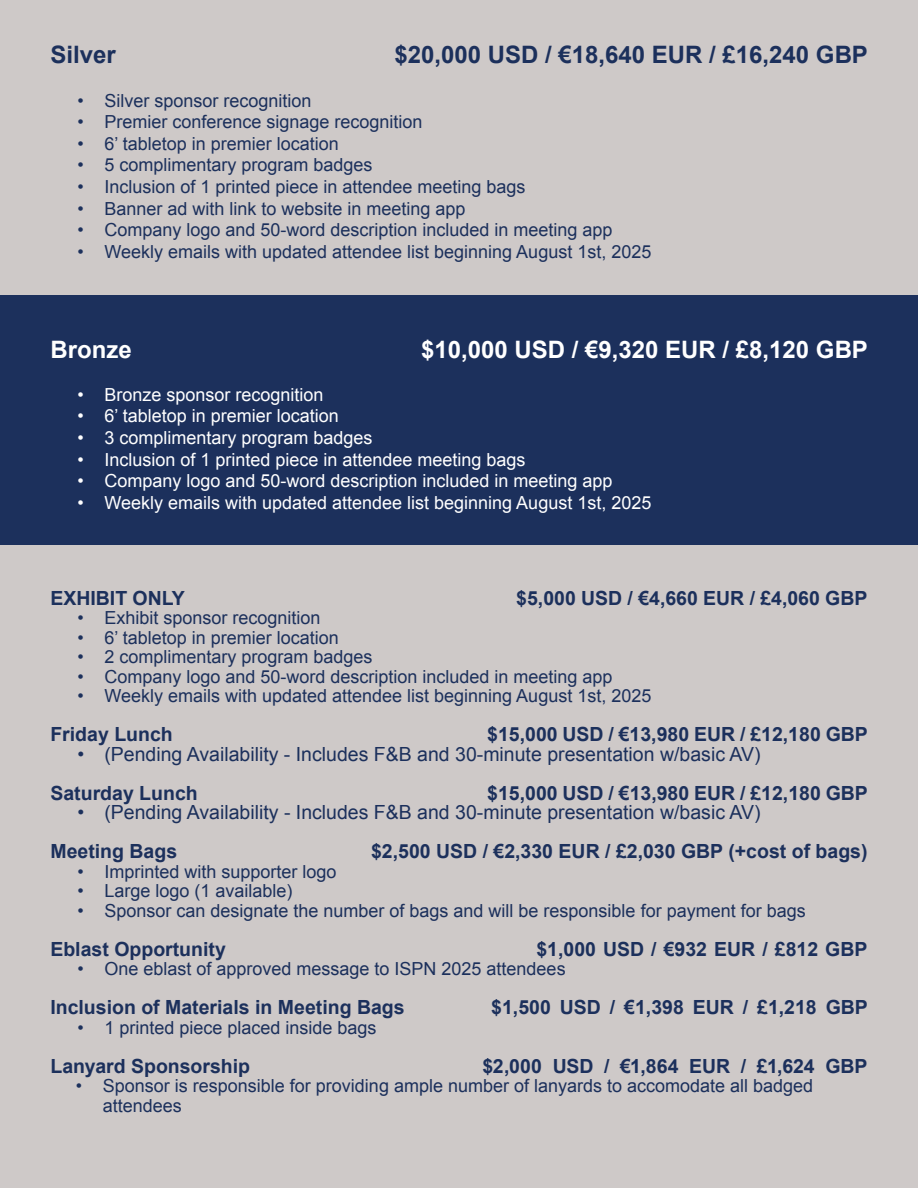
<style>
.page{position:relative;width:918px;height:1188px;background:#fff}
.page>*{position:absolute;margin:0;border:0;box-sizing:border-box;transform-origin:0 0}
.t1{font:700 24px "Arial";color:#1c305c}
.t2{font:700 24px "Arial";color:#fff}
.t3{font:700 19.5px "Arial";color:#1c305c}
.t4{font:19.5px "Arial";color:#1c305c}
.t5{font:18px/19.5px "Arial";color:#1c305c}
.t6{font:18px "Arial";color:#fff}
</style>
<div class="page">
<div style="left:0;top:0;width:918px;height:295px;background:#cec9c8"></div>
<div style="left:0;top:295px;width:918px;height:250px;background:#1c305c"></div>
<div style="left:0;top:545px;width:918px;height:643px;background:#cec9c8"></div>
<h1 class="t1" style="left:50px;top:39px;width:67px">Silver</h1>
<h1 class="t1" style="left:394px;top:39px;width:475px">$20,000 USD / €18,640 EUR / £16,240 GBP</h1>
<p class="t5" style="left:77px;top:91px;width:236px">• Silver sponsor recognition</p>
<p class="t5" style="left:77px;top:112px;width:347px">• Premier conference signage recognition</p>
<p class="t5" style="left:77px;top:134px;width:263px">• 6’ tabletop in premier location</p>
<p class="t5" style="left:77px;top:155px;width:297px">• 5 complimentary program badges</p>
<p class="t5" style="left:77px;top:177px;width:450px">• Inclusion of 1 printed piece in attendee meeting bags</p>
<p class="t5" style="left:77px;top:199px;width:390px">• Banner ad with link to website in meeting app</p>
<p class="t5" style="left:77px;top:220px;width:537px">• Company logo and 50-word description included in meeting app</p>
<p class="t5" style="left:77px;top:242px;width:576px">• Weekly emails with updated attendee list beginning August 1st, 2025</p>
<h1 class="t2" style="left:50px;top:333px;width:83px">Bronze</h1>
<h1 class="t2" style="left:421px;top:333px;width:448px">$10,000 USD / €9,320 EUR / £8,120 GBP</h1>
<p class="t6" style="left:77px;top:383px;width:248px">• Bronze sponsor recognition</p>
<p class="t6" style="left:77px;top:404px;width:263px">• 6’ tabletop in premier location</p>
<p class="t6" style="left:77px;top:426px;width:297px">• 3 complimentary program badges</p>
<p class="t6" style="left:77px;top:448px;width:450px">• Inclusion of 1 printed piece in attendee meeting bags</p>
<p class="t6" style="left:77px;top:469px;width:537px">• Company logo and 50-word description included in meeting app</p>
<p class="t6" style="left:77px;top:491px;width:576px">• Weekly emails with updated attendee list beginning August 1st, 2025</p>
<p class="t3" style="left:50px;top:585px;width:136px">EXHIBIT ONLY</p>
<p class="t3" style="left:516px;top:585px;width:353px">$5,000 USD / €4,660 EUR / £4,060 GBP</p>
<p class="t5" style="left:77px;top:608px;width:245px">• Exhibit sponsor recognition</p>
<p class="t5" style="left:77px;top:628px;width:263px">• 6’ tabletop in premier location</p>
<p class="t5" style="left:77px;top:647px;width:297px">• 2 complimentary program badges</p>
<p class="t5" style="left:77px;top:667px;width:537px">• Company logo and 50-word description included in meeting app</p>
<p class="t5" style="left:77px;top:686px;width:576px">• Weekly emails with updated attendee list beginning August 1st, 2025</p>
<p class="t3" style="left:50px;top:722px;width:124px">Friday Lunch</p>
<p class="t3" style="left:487px;top:722px;width:382px">$15,000 USD / €13,980 EUR / £12,180 GBP</p>
<p class="t4" style="left:77px;top:741px;width:685px">• (Pending Availability - Includes F&amp;B and 30-minute presentation w/basic AV)</p>
<p class="t3" style="left:50px;top:780px;width:149px">Saturday Lunch</p>
<p class="t3" style="left:487px;top:780px;width:382px">$15,000 USD / €13,980 EUR / £12,180 GBP</p>
<p class="t4" style="left:77px;top:800px;width:685px">• (Pending Availability - Includes F&amp;B and 30-minute presentation w/basic AV)</p>
<p class="t3" style="left:50px;top:839px;width:128px">Meeting Bags</p>
<p class="t3" style="left:371px;top:839px;width:498px">$2,500 USD / €2,330 EUR / £2,030 GBP (+cost of bags)</p>
<p class="t5" style="left:77px;top:862px;width:261px">• Imprinted with supporter logo</p>
<p class="t5" style="left:77px;top:881px;width:217px">• Large logo (1 available)</p>
<p class="t5" style="left:77px;top:901px;width:730px">• Sponsor can designate the number of bags and will be responsible for payment for bags</p>
<p class="t3" style="left:50px;top:936px;width:177px">Eblast Opportunity</p>
<p class="t3" style="left:536px;top:936px;width:333px">$1,000 USD / €932 EUR / £812 GBP</p>
<p class="t5" style="left:77px;top:959px;width:490px">• One eblast of approved message to ISPN 2025 attendees</p>
<p class="t3" style="left:50px;top:995px;width:356px">Inclusion of Materials in Meeting Bags</p>
<p class="t3" style="left:491px;top:995px;width:378px">$1,500 USD / €1,398 EUR / £1,218 GBP</p>
<p class="t5" style="left:77px;top:1018px;width:301px">• 1 printed piece placed inside bags</p>
<p class="t3" style="left:50px;top:1053px;width:201px">Lanyard Sponsorship</p>
<p class="t3" style="left:482px;top:1053px;width:387px">$2,000 USD / €1,864 EUR / £1,624 GBP</p>
<p class="t5" style="left:103px;top:1076px;width:712px;text-indent:-27px">• Sponsor is responsible for providing ample number of lanyards to accomodate all badged attendees</p>
</div>
